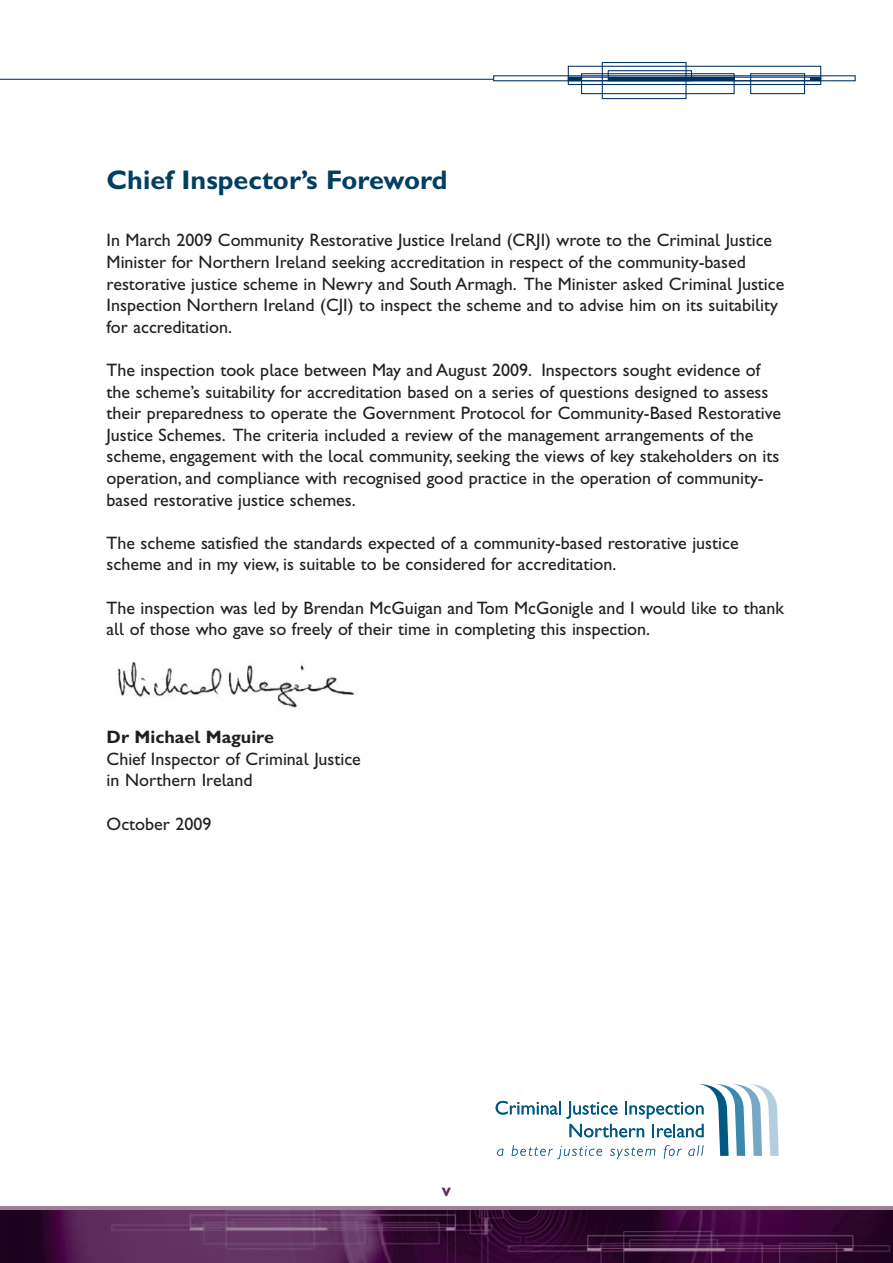
<style>
.page{position:relative;width:893px;height:1263px;background:#fff}
.page>*{position:absolute;margin:0;border:0;box-sizing:border-box;transform-origin:0 0}
.t1{font:27px "Gill Sans Hta Bold Plain";color:#003f61}
.t2{font:18px/21.6px "Gill Sans Hta";color:#231f20}
.t3{font:18px "Gill Sans Hta Bold Plain";color:#231f20}
.t4{font:18px "Gill Sans Hta Bold Plain";color:#5d2b5a}
</style>
<div class="page">
<svg style="left:1px;top:1206px;width:892px;height:5px;background:#8b6b85"></svg>
<img style="left:1px;top:1211px;width:892px;height:52px">
<div style="left:602px;top:62px;width:84px;height:37px;border:1px solid #003163"></div>
<div style="left:568px;top:66px;width:253px;height:19px;border:1px solid #003163"></div>
<div style="left:750px;top:73px;width:55px;height:21px;border:1px solid #003163"></div>
<div style="left:581px;top:73px;width:154px;height:21px;border:1px solid #003163"></div>
<div style="left:568px;top:77px;width:253px;height:4px;border:1px solid #003163"></div>
<div style="left:608px;top:70px;width:84px;height:11px;border:1px solid #003163"></div>
<hr style="left:568px;top:77px;width:14px;height:4px;background:#003163">
<hr style="left:608px;top:77px;width:126px;height:4px;background:#003163">
<hr style="left:810px;top:77px;width:11px;height:4px;background:#003163">
<hr style="left:0;top:79px;width:494px;height:1px;background:#003163">
<hr style="left:0;top:1206px;width:1px;height:57px;background:#9d8096">
<img style="left:118px;top:662px;width:237px;height:46px">
<svg style="left:496px;top:1084px;width:283px;height:75px"></svg>
<h1 class="t1" style="left:106px;top:170px;width:343px">Chief Inspector’s Foreword</h1>
<p class="t2" style="left:107px;top:231px;width:679px">In March 2009 Community Restorative Justice Ireland (CRJI) wrote to the Criminal Justice Minister for Northern Ireland seeking accreditation in respect of the community-based restorative justice scheme in Newry and South Armagh. The Minister asked Criminal Justice Inspection Northern Ireland (CJI) to inspect the scheme and to advise him on its suitability for accreditation.</p>
<p class="t2" style="left:107px;top:361px;width:676px">The inspection took place between May and August 2009. Inspectors sought evidence of the scheme’s suitability for accreditation based on a series of questions designed to assess their preparedness to operate the Government Protocol for Community-Based Restorative Justice Schemes. The criteria included a review of the management arrangements of the scheme, engagement with the local community, seeking the views of key stakeholders on its operation, and compliance with recognised good practice in the operation of community&shy;based restorative justice schemes.</p>
<p class="t2" style="left:107px;top:534px;width:634px">The scheme satisfied the standards expected of a community-based restorative justice scheme and in my view, is suitable to be considered for accreditation.</p>
<p class="t2" style="left:107px;top:598px;width:679px">The inspection was led by Brendan McGuigan and Tom McGonigle and I would like to thank all of those who gave so freely of their time in completing this inspection.</p>
<p class="t3" style="left:107px;top:731px;width:169px">Dr Michael Maguire</p>
<p class="t2" style="left:107px;top:750px;width:256px">Chief Inspector of Criminal Justice in Northern Ireland</p>
<p class="t2" style="left:107px;top:814px;width:106px">October 2009</p>
<p class="t4" style="left:442px;top:1184px;width:11px">v</p>
</div>
